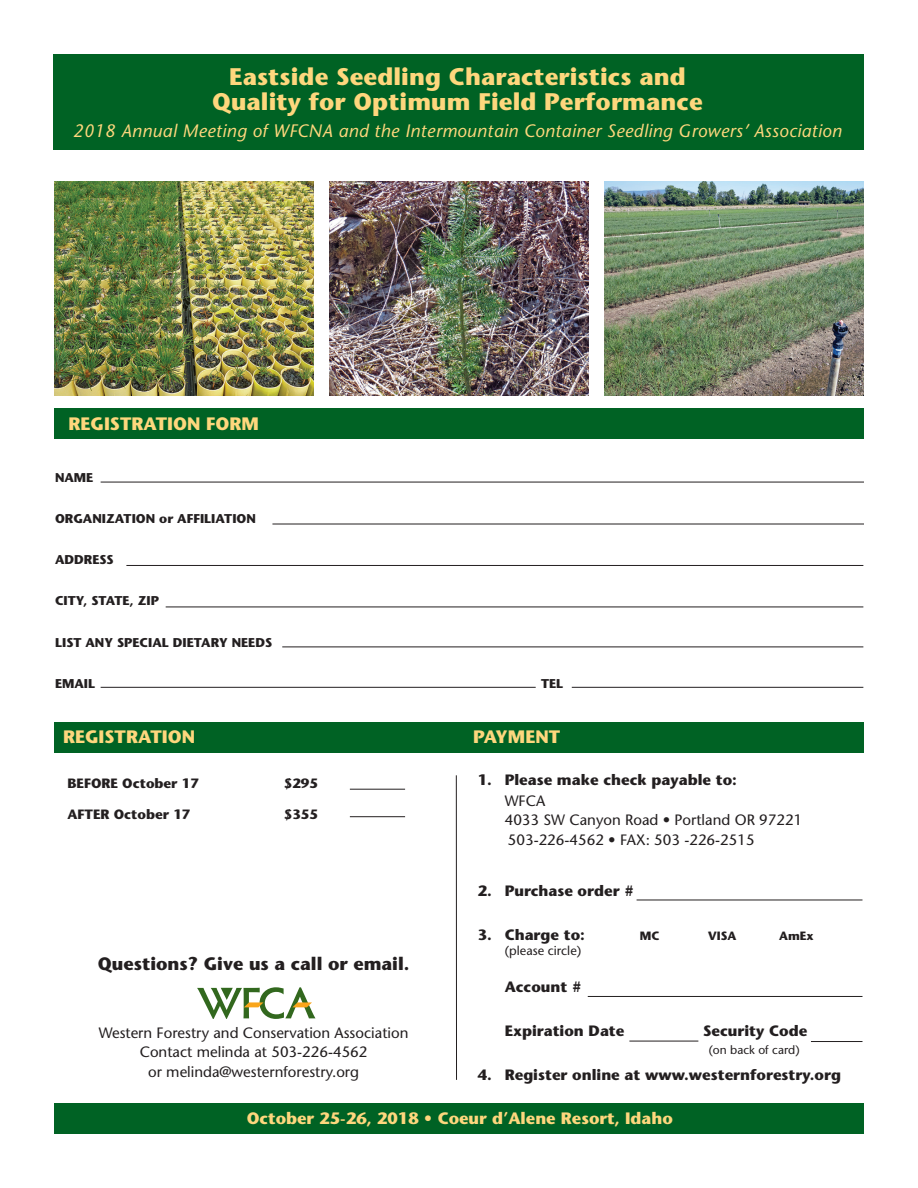
<style>
.page{position:relative;width:918px;height:1188px;background:#fff}
.page>*{position:absolute;margin:0;border:0;box-sizing:border-box;transform-origin:0 0}
.headers{font:700 24px/25.5px "Stone Sans Std";letter-spacing:.005em;color:#fed77d;text-align:center}
.headers-2{font:italic 500 18px "Stone Sans Std";letter-spacing:.02em;color:#fed77d}
.headers-3{font:700 18px "Stone Sans Std";color:#fed77d}
.headers-4{font:700 18px "Stone Sans Std";color:#231f20}
.headers-5{font:700 16.5px "Stone Sans Std";color:#fed77d}
.form{font:500 15px/19.5px "Stone Sans Std";color:#231f20;text-align:center}
.form-2{font:700 15px/21px "Stone Sans Std";color:#231f20}
.form-3{font:700 13.5px "Stone Sans Std";color:#231f20}
.form-4{font:700 12.75px "Stone Sans Std";color:#231f20}
.form-5{font:500 12.75px "Stone Sans Std";color:#231f20}
.form-6{font:500 12px "Stone Sans Std";color:#231f20}
.form-7{font:700 12px "Stone Sans Std";color:#231f20}
.s1{font-weight:500}
</style>
<div class="page">
<div style="left:54px;top:722px;width:810px;height:30px;background:#006224"></div>
<div style="left:54px;top:409px;width:810px;height:30px;background:#006224"></div>
<div style="left:54px;top:54px;width:810px;height:95px;background:#006224"></div>
<div style="left:54px;top:1104px;width:810px;height:30px;background:#006224"></div>
<hr style="left:101px;top:482px;width:763px;height:1px;background:#231f20">
<hr style="left:272px;top:524px;width:592px;height:1px;background:#231f20">
<hr style="left:126px;top:565px;width:737px;height:1px;background:#231f20">
<hr style="left:572px;top:687px;width:291px;height:1px;background:#231f20">
<hr style="left:166px;top:607px;width:697px;height:1px;background:#231f20">
<hr style="left:282px;top:647px;width:581px;height:1px;background:#231f20">
<hr style="left:101px;top:687px;width:435px;height:1px;background:#231f20">
<img style="left:54px;top:182px;width:259px;height:213px">
<img style="left:329px;top:182px;width:259px;height:213px">
<img style="left:605px;top:181px;width:259px;height:214px">
<hr style="left:456px;top:775px;width:1px;height:305px;background:#231f20">
<hr style="left:588px;top:996px;width:275px;height:1px;background:#231f20">
<hr style="left:637px;top:900px;width:225px;height:1px;background:#231f20">
<hr style="left:629px;top:1041px;width:69px;height:1px;background:#231f20">
<hr style="left:811px;top:1041px;width:51px;height:1px;background:#231f20">
<svg style="left:197px;top:987px;width:118px;height:32px"></svg>
<hr style="left:350px;top:789px;width:55px;height:1px;background:#231f20">
<hr style="left:350px;top:816px;width:55px;height:1px;background:#231f20">
<p class="headers" style="left:212px;top:64px;width:492px">Eastside Seedling Characteristics and<br>Quality for Optimum Field Performance</p>
<p class="headers-2" style="left:73px;top:120px;width:770px">2018 Annual Meeting of WFCNA and the Intermountain Container Seedling Growers’ Association</p>
<p class="headers-3" style="left:69px;top:413px;width:192px">REGISTRATION FORM</p>
<p class="form-4" style="left:55px;top:470px;width:40px">NAME</p>
<p class="form-4" style="left:55px;top:511px;width:202px">ORGANIZATION or AFFILIATION</p>
<p class="form-4" style="left:55px;top:552px;width:60px">ADDRESS</p>
<p class="form-4" style="left:55px;top:593px;width:105px">CITY, STATE, ZIP</p>
<p class="form-4" style="left:55px;top:634px;width:219px">LIST ANY SPECIAL DIETARY NEEDS</p>
<p class="form-4" style="left:55px;top:676px;width:42px">EMAIL</p>
<p class="form-4" style="left:541px;top:676px;width:24px">TEL</p>
<p class="headers-3" style="left:63px;top:726px;width:133px">REGISTRATION</p>
<p class="headers-3" style="left:473px;top:726px;width:89px">PAYMENT</p>
<p class="form-3" style="left:68px;top:775px;width:133px">BEFORE October 17</p>
<p class="form-3" style="left:284px;top:775px;width:36px">$295</p>
<p class="form-3" style="left:68px;top:806px;width:124px">AFTER October 17</p>
<p class="form-3" style="left:284px;top:806px;width:36px">$355</p>
<p class="headers-4" style="left:98px;top:953px;width:313px">Questions? Give us a call or email.</p>
<p class="form" style="left:99px;top:1023px;width:311px">Western Forestry and Conservation Association<br>Contact melinda at 503-226-4562<br>or melinda@westernforestry.org</p>
<p class="form-2" style="left:505px;top:769px;width:234px;text-indent:-27px">1. Please make check payable to:<br><span class="s1">WFCA</span></p>
<p class="form" style="left:505px;top:810px;width:299px">4033 SW Canyon Road • Portland OR 97221</p>
<p class="form" style="left:508px;top:830px;width:248px">503-226-4562 • FAX: 503 -226-2515</p>
<p class="form-2" style="left:478px;top:881px;width:158px">2. Purchase order #</p>
<p class="form-2" style="left:478px;top:925px;width:109px">3. Charge to:</p>
<p class="form-7" style="left:640px;top:929px;width:21px">MC</p>
<p class="form-7" style="left:708px;top:929px;width:30px">VISA</p>
<p class="form-7" style="left:779px;top:929px;width:36px">AmEx</p>
<p class="form-5" style="left:505px;top:943px;width:78px">(please circle)</p>
<p class="form-2" style="left:505px;top:977px;width:78px">Account #</p>
<p class="form-2" style="left:505px;top:1020px;width:121px">Expiration Date</p>
<p class="form-2" style="left:703px;top:1020px;width:106px">Security Code</p>
<p class="form-2" style="left:478px;top:1064px;width:365px">4. Register online at www.westernforestry.org</p>
<p class="form-6" style="left:709px;top:1042px;width:92px">(on back of card)</p>
<p class="headers-5" style="left:247px;top:1108px;width:428px">October 25-26, 2018 • Coeur d’Alene Resort, Idaho</p>
</div>
